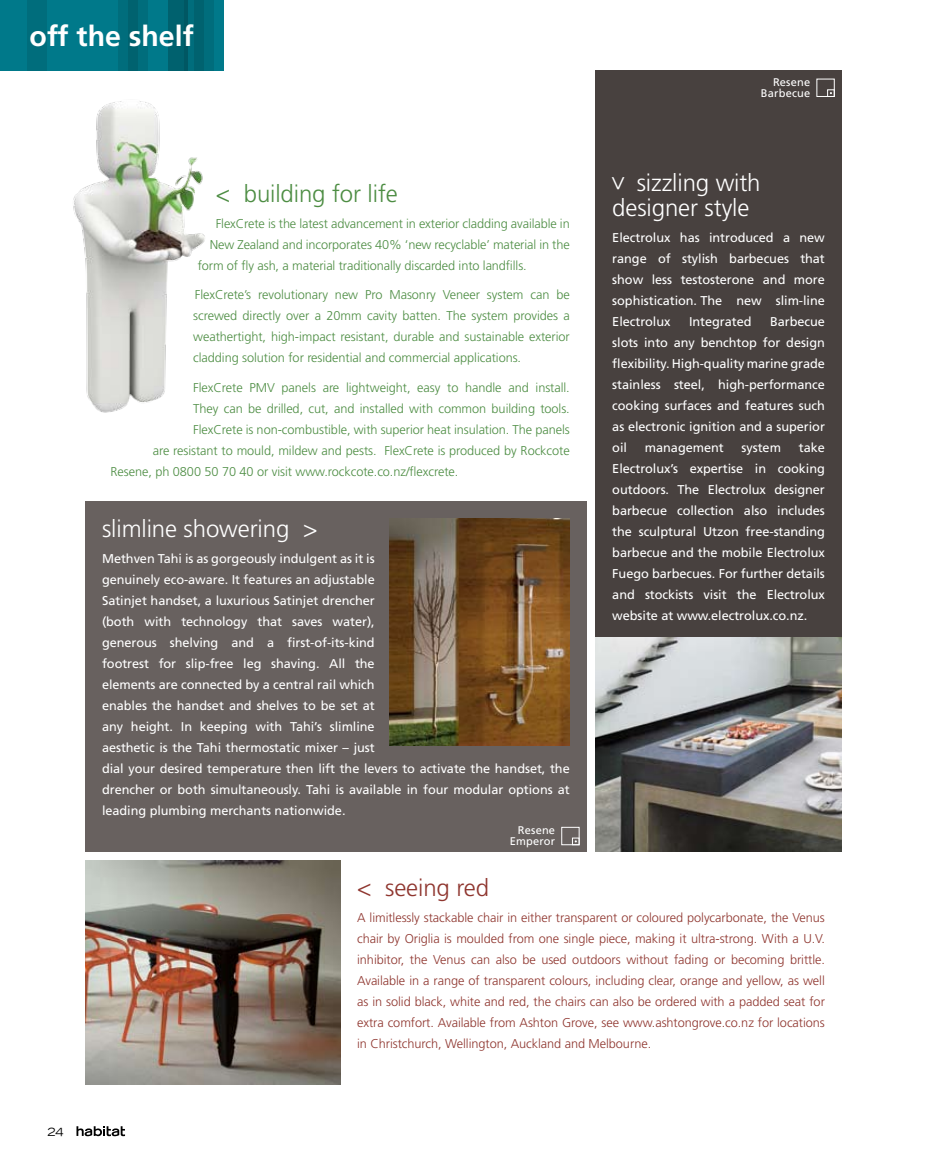
<style>
.page{position:relative;width:927px;height:1170px;background:#fff}
.page>*{position:absolute;margin:0;border:0;box-sizing:border-box;transform-origin:0 0}
.t1{font:700 28.5px "Frutiger";color:#fff}
.t2{font:300 24px/25.5px "Frutiger";letter-spacing:-.005em;color:#fff}
.t3{font:300 24px "Frutiger";letter-spacing:-.005em;color:#4d8d43}
.t4{font:300 24px "Frutiger";letter-spacing:-.005em;color:#8f362f}
.t5{font:12.75px/21px "Frutiger";letter-spacing:-.005em;color:#fff;text-align:justify}
.t6{font:300 12.75px/21px "Frutiger";letter-spacing:-.005em;color:#4d8d43;text-align:justify}
.t7{font:300 12.75px/21px "Frutiger";letter-spacing:-.005em;color:#8f362f;text-align:justify}
.t8{font:expanded 11.25px "Trade Gothic LH";color:#000}
.t9{font:11.1px/11.1px "Frutiger";letter-spacing:.015em;color:#fff;text-align:right}
</style>
<div class="page">
<img style="left:0;top:23px;width:224px;height:390px">
<div style="left:595px;top:70px;width:247px;height:566px;background:#48413f"></div>
<img style="left:595px;top:637px;width:247px;height:214px">
<div style="left:85px;top:501px;width:502px;height:350px;background:#68615f"></div>
<img style="left:390px;top:518px;width:180px;height:228px">
<img style="left:85px;top:860px;width:255px;height:224px">
<div style="left:827px;top:90px;width:7px;height:7px;border:1px solid #fff"></div>
<div style="left:561px;top:827px;width:18px;height:17px;border:1px solid #fff"></div>
<div style="left:572px;top:837px;width:7px;height:7px;border:1px solid #fff"></div>
<div style="left:0;top:0;width:223px;height:70px;background:#00798a"></div>
<div style="left:27px;top:0;width:20px;height:70px;background:#006d7c"></div>
<div style="left:169px;top:0;width:19px;height:70px;background:#00616e"></div>
<div style="left:118px;top:0;width:20px;height:70px;background:linear-gradient(to bottom,#006b79,#006b79)"></div>
<div style="left:129px;top:0;width:19px;height:70px;background:linear-gradient(to bottom,#006876,#006876)"></div>
<svg style="left:184px;top:0;width:10px;height:70px"></svg>
<div style="left:194px;top:0;width:20px;height:70px;background:#006775"></div>
<svg style="left:76px;top:1126px;width:49px;height:10px"></svg>
<h1 class="t1" style="left:30px;top:19px;width:166px">off the shelf</h1>
<h2 class="t3" style="left:216px;top:180px;width:184px">&lt; building for life</h2>
<p class="t6" style="left:216px;top:213px;width:356px">FlexCrete is the latest advancement in exterior cladding available in</p>
<p class="t6" style="left:210px;top:234px;width:362px">New Zealand and incorporates 40% ‘new recyclable’ material in the</p>
<p class="t6" style="left:198px;top:255px;width:331px">form of fly ash, a material traditionally discarded into landfills.</p>
<p class="t6" style="left:193px;top:284px;width:378px">FlexCrete’s revolutionary new Pro Masonry Veneer system can be screwed directly over a 20mm cavity batten. The system provides a weathertight, high-impact resistant, durable and sustainable exterior cladding solution for residential and commercial applications.</p>
<p class="t6" style="left:193px;top:377px;width:378px">FlexCrete PMV panels are lightweight, easy to handle and install.</p>
<p class="t6" style="left:193px;top:398px;width:378px">They can be drilled, cut, and installed with common building tools.</p>
<p class="t6" style="left:193px;top:419px;width:378px">FlexCrete is non-combustible, with superior heat insulation. The panels</p>
<p class="t6" style="left:153px;top:440px;width:419px">are resistant to mould, mildew and pests. FlexCrete is produced by Rockcote</p>
<p class="t6" style="left:111px;top:461px;width:349px">Resene, ph 0800 50 70 40 or visit www.rockcote.co.nz/flexcrete.</p>
<h2 class="t2" style="left:102px;top:516px;width:217px">slimline showering &gt;</h2>
<p class="t5" style="left:102px;top:547px;width:469px;text-align:left">Methven Tahi is as gorgeously indulgent as it is<br>genuinely eco-aware. It features an adjustable<br>Satinjet handset, a luxurious Satinjet drencher<br>(both with technology that saves water),<br>generous shelving and a first-of-its-kind<br>footrest for slip-free leg shaving. All the<br>elements are connected by a central rail which<br>enables the handset and shelves to be set at<br>any height. In keeping with Tahi’s slimline<br>aesthetic is the Tahi thermostatic mixer – just<br>dial your desired temperature then lift the levers to activate the handset, the drencher or both simultaneously. Tahi is available in four modular options at leading plumbing merchants nationwide.</p>
<p class="t9" style="left:510px;top:824px;width:47px">Resene<br>Emperor</p>
<p class="t9" style="left:761px;top:76px;width:51px">Resene<br>Barbecue</p>
<h2 class="t2" style="left:612px;top:170px;width:150px;text-indent:24px">sizzling with designer style</h2>
<p class="t5" style="left:612px;top:227px;width:214px">Electrolux has introduced a new range of stylish barbecues that show less testosterone and more sophistication. The new slim-line Electrolux</p>
<h2 class="t2" style="left:633px;top:176px;width:16px;rotate:90deg">&gt;</h2>
<p class="t5" style="left:612px;top:311px;width:214px;text-indent:158px">Barbecue slots into any benchtop for design flexibility. High-quality marine grade stainless steel, high-performance cooking surfaces and features such as electronic ignition and a superior oil</p>
<p class="t5" style="left:689px;top:311px;width:64px">Integrated</p>
<p class="t5" style="left:612px;top:437px;width:214px;text-indent:187px">take Electrolux’s expertise in cooking outdoors. The Electrolux designer barbecue collection also includes the sculptural Utzon free-standing barbecue and the mobile Electrolux Fuego barbecues. For further details and stockists visit the Electrolux website at www.electrolux.co.nz.</p>
<p class="t5" style="left:645px;top:437px;width:80px">management</p>
<p class="t5" style="left:742px;top:437px;width:41px">system</p>
<p class="t8" style="left:48px;top:1124px;width:18px">24</p>
<h2 class="t4" style="left:357px;top:874px;width:133px">&lt; seeing red</h2>
<p class="t7" style="left:357px;top:906px;width:469px">A limitlessly stackable chair in either transparent or coloured polycarbonate, the Venus chair by Origlia is moulded from one single piece, making it ultra-strong. With a U.V. inhibitor, the Venus can also be used outdoors without fading or becoming brittle.<br>Available in a range of transparent colours, including clear, orange and yellow, as well as in solid black, white and red, the chairs can also be ordered with a padded seat for extra comfort. Available from Ashton Grove, see www.ashtongrove.co.nz for locations in Christchurch, Wellington, Auckland and Melbourne.</p>
</div>
